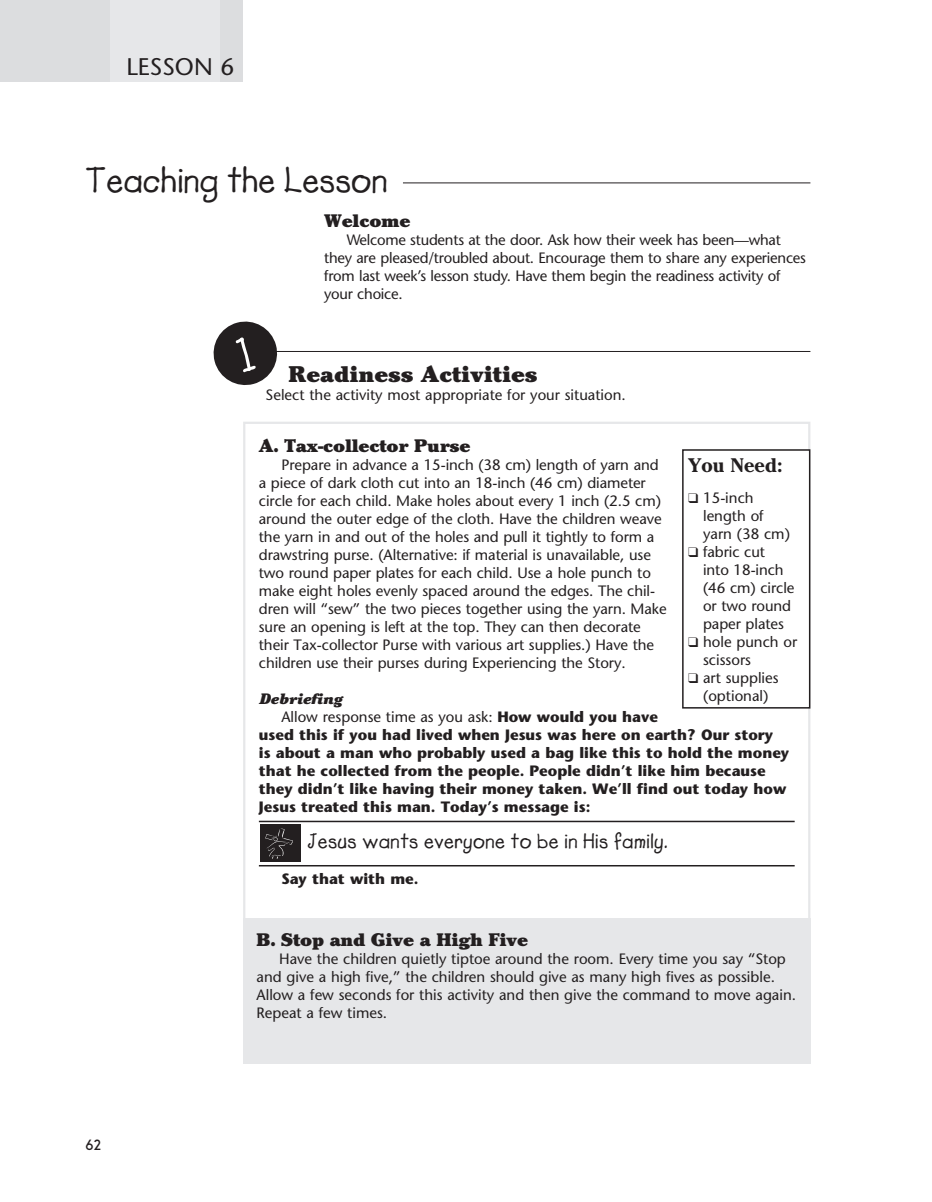
<style>
.page{position:relative;width:932px;height:1202px;background:#fff}
.page>*{position:absolute;margin:0;border:0;box-sizing:border-box;transform-origin:0 0}
.t1{font:36px "Lemonade ICG Bold";color:#231f20}
.t2{font:24px "Stone Sans";color:#231f20}
.Readiness{font:900 22.5px "Cheltenham";color:#231f20}
.Power_Point{font:21px "Lemonade ICG Bold";letter-spacing:.015em;color:#231f20}
.Untitled{font:700 19.5px "Cheltenham";color:#231f20}
.Activities_Subhead{font:900 18px "Cheltenham";letter-spacing:-.01em;color:#231f20}
.Untitled-2{font:15px/18px "Stone Sans";letter-spacing:-.005em;color:#231f20}
.t3{font:700 15px/18px "Stone Sans";color:#231f20}
.Breaker{font:italic 900 15px "Cheltenham";color:#231f20}
.t4{font:700 15px "New Garden";color:#231f20}
.s1{font-weight:400}
</style>
<div class="page">
<div style="left:0;top:0;width:110px;height:81px;background:#dcdddf"></div>
<div style="left:110px;top:0;width:111px;height:81px;background:#e6e7e9"></div>
<div style="left:221px;top:0;width:22px;height:81px;background:#dcdddf"></div>
<hr style="left:403px;top:182px;width:407px;height:1px;background:#231f20">
<hr style="left:259px;top:820px;width:535px;height:2px;background:#231f20">
<hr style="left:259px;top:865px;width:535px;height:1px;background:#231f20">
<div style="left:260px;top:825px;width:40px;height:37px;background:#231f20"></div>
<svg style="left:265px;top:828px;width:28px;height:31px"></svg>
<div style="left:243px;top:918px;width:567px;height:146px;background:#e6e7e9"></div>
<hr style="left:216px;top:351px;width:594px;height:1px;background:#231f20">
<div style="left:682px;top:449px;width:128px;height:259px;border:2px solid #231f20"></div>
<svg style="left:213px;top:321px;width:65px;height:64px"></svg>
<p class="t2" style="left:126px;top:52px;width:109px">LESSON 6</p>
<p class="t1" style="left:86px;top:159px;width:303px">Teaching the Lesson</p>
<p class="Activities_Subhead" style="left:324px;top:210px;width:88px">Welcome</p>
<p class="Untitled-2" style="left:324px;top:231px;width:483px;text-indent:22px">Welcome students at the door. Ask how their week has been—what they are pleased/troubled about. Encourage them to share any experiences from last week’s lesson study. Have them begin the readiness activity of your choice.</p>
<p class="Readiness" style="left:288px;top:360px;width:251px">Readiness Activities</p>
<p class="Untitled-2" style="left:266px;top:386px;width:362px">Select the activity most appropriate for your situation.</p>
<p class="Activities_Subhead" style="left:259px;top:434px;width:213px">A. Tax-collector Purse</p>
<p class="Untitled-2" style="left:259px;top:455px;width:409px;text-indent:22px">Prepare in advance a 15-inch (38 cm) length of yarn and a piece of dark cloth cut into an 18-inch (46 cm) diameter circle for each child. Make holes about every 1 inch (2.5 cm) around the outer edge of the cloth. Have the children weave the yarn in and out of the holes and pull it tightly to form a drawstring purse. (Alternative: if material is unavailable, use two round paper plates for each child. Use a hole punch to make eight holes evenly spaced around the edges. The chil&shy;dren will “sew” the two pieces together using the yarn. Make sure an opening is left at the top. They can then decorate their Tax-collector Purse with various art supplies.) Have the children use their purses during Experiencing the Story.</p>
<p class="Breaker" style="left:259px;top:689px;width:85px">Debriefing</p>
<p class="t3" style="left:259px;top:707px;width:532px;text-indent:22px"><span class="s1">Allow response time as you ask:</span> How would you have<br>used this if you had lived when Jesus was here on earth? Our story<br>is about a man who probably used a bag like this to hold the money that he collected from the people. People didn’t like him because they didn’t like having their money taken. We’ll find out today how Jesus treated this man. Today’s message is:</p>
<p class="Power_Point" style="left:307px;top:828px;width:361px">Jesus wants everyone to be in His family.</p>
<p class="t3" style="left:281px;top:869px;width:139px">Say that with me.</p>
<p class="Untitled" style="left:688px;top:453px;width:96px">You Need:</p>
<p class="Untitled-2" style="left:703px;top:489px;width:88px;text-indent:-15px">❑ 15-inch length of yarn (38 cm)</p>
<p class="Untitled-2" style="left:703px;top:543px;width:93px;text-indent:-15px">❑ fabric cut into 18-inch (46 cm) circle or two round paper plates</p>
<p class="Untitled-2" style="left:703px;top:633px;width:96px;text-indent:-15px">❑ hole punch or scissors</p>
<p class="Untitled-2" style="left:688px;top:669px;width:92px;text-align:center">❑ art supplies (optional)</p>
<p class="t4" style="left:86px;top:1136px;width:17px">62</p>
<p class="Activities_Subhead" style="left:256px;top:929px;width:273px">B. Stop and Give a High Five</p>
<p class="Untitled-2" style="left:256px;top:950px;width:541px;text-indent:22px">Have the children quietly tiptoe around the room. Every time you say “Stop and give a high five,” the children should give as many high fives as possible.<br>Allow a few seconds for this activity and then give the command to move again.<br>Repeat a few times.</p>
</div>
